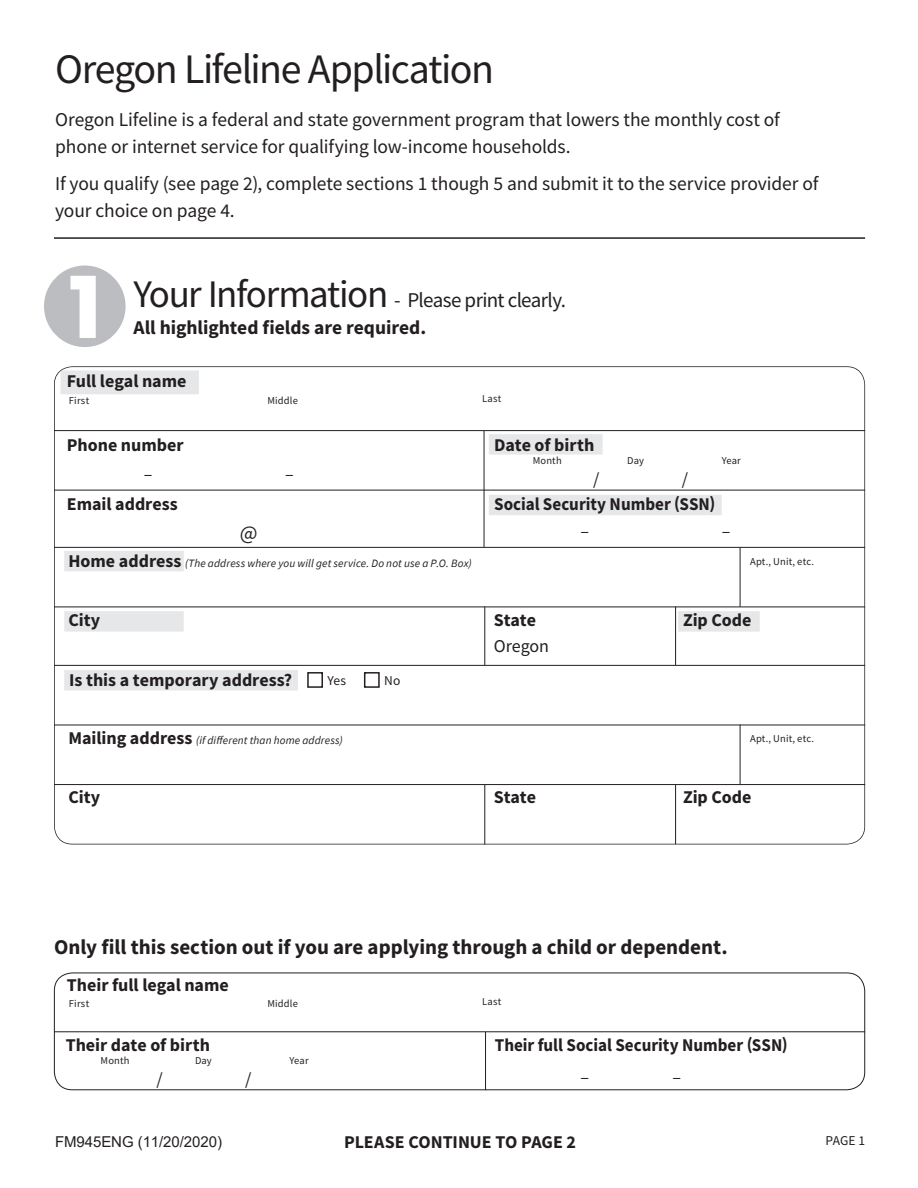
<style>
.page{position:relative;width:918px;height:1188px;background:#fff}
.page>*{position:absolute;margin:0;border:0;box-sizing:border-box;transform-origin:0 0}
.t1{font:42px "Source Sans Pro";letter-spacing:-.035em;color:#231f20}
.t2{font:700 21px "Source Sans Pro";color:#231f20}
.t3{font:21px "Source Sans Pro";letter-spacing:-.035em;color:#231f20}
.t4{font:19.5px/27px "Source Sans Pro";letter-spacing:-.005em;color:#231f20}
.t5{font:700 19.5px "Source Sans Pro";color:#231f20}
.t6{font:700 18px "Source Sans Pro";color:#231f20}
.t7{font:700 18px "Source Sans Pro";color:#231f20;scale:.95 1}
.t8{font:18px "Source Sans Pro";letter-spacing:-.005em;color:#231f20}
.t9{font:15px "Arial";letter-spacing:-.005em;color:#231f20}
.t10{font:13.5px "Source Sans Pro";letter-spacing:.005em;color:#231f20}
.t11{font:italic 11.25px "Source Sans Pro";letter-spacing:.01em;color:#231f20}
.t12{font:10.5px "Source Sans Pro";letter-spacing:.015em;color:#231f20}
.s1{font-family:"Futura";font-weight:700;font-size:82.5px;color:#fff}
.s2{font-size:39px}
.s3{font-weight:700;font-style:normal;font-size:18px}
</style>
<div class="page">
<svg style="left:54px;top:366px;width:811px;height:479px"></svg>
<div style="left:54px;top:973px;width:811px;height:117px;border:1px solid #231f20;border-radius:18px"></div>
<hr style="left:54px;top:430px;width:811px;height:1px;background:#231f20">
<hr style="left:54px;top:490px;width:811px;height:1px;background:#231f20">
<hr style="left:484px;top:431px;width:1px;height:59px;background:#231f20">
<hr style="left:54px;top:547px;width:811px;height:1px;background:#231f20">
<hr style="left:484px;top:490px;width:1px;height:57px;background:#231f20">
<hr style="left:54px;top:607px;width:811px;height:1px;background:#231f20">
<hr style="left:740px;top:547px;width:1px;height:60px;background:#231f20">
<hr style="left:54px;top:665px;width:811px;height:1px;background:#231f20">
<hr style="left:484px;top:607px;width:1px;height:58px;background:#231f20">
<hr style="left:675px;top:607px;width:1px;height:58px;background:#231f20">
<hr style="left:54px;top:784px;width:811px;height:1px;background:#231f20">
<hr style="left:740px;top:725px;width:1px;height:59px;background:#231f20">
<hr style="left:484px;top:785px;width:1px;height:60px;background:#231f20">
<hr style="left:675px;top:784px;width:1px;height:60px;background:#231f20">
<hr style="left:54px;top:725px;width:811px;height:1px;background:#231f20">
<hr style="left:485px;top:1032px;width:1px;height:58px;background:#231f20">
<hr style="left:54px;top:1031px;width:811px;height:1px;background:#231f20">
<div style="left:307px;top:672px;width:16px;height:16px;border:2px solid #231f20"></div>
<div style="left:364px;top:672px;width:16px;height:16px;border:2px solid #231f20"></div>
<svg style="left:61px;top:370px;width:138px;height:24px"></svg>
<div style="left:68px;top:374px;width:118px;height:17px;background:#e6e7e9"></div>
<svg style="left:489px;top:434px;width:114px;height:21px"></svg>
<div style="left:496px;top:438px;width:97px;height:14px;background:#e6e7e9"></div>
<svg style="left:489px;top:495px;width:233px;height:20px"></svg>
<div style="left:495px;top:497px;width:176px;height:17px;background:#e6e7e9"></div>
<hr style="left:676px;top:496px;width:3px;height:16px;background:#e6e7e9">
<div style="left:680px;top:498px;width:29px;height:13px;background:#e6e7e9"></div>
<hr style="left:710px;top:496px;width:4px;height:16px;background:#e6e7e9">
<svg style="left:64px;top:551px;width:120px;height:20px"></svg>
<div style="left:70px;top:554px;width:111px;height:13px;background:#e6e7e9"></div>
<svg style="left:64px;top:670px;width:234px;height:21px"></svg>
<div style="left:71px;top:673px;width:221px;height:16px;background:#e6e7e9"></div>
<div style="left:64px;top:611px;width:120px;height:21px;background:#e6e7e9"></div>
<div style="left:69px;top:613px;width:31px;height:17px;background:#e6e7e9"></div>
<svg style="left:678px;top:611px;width:82px;height:21px"></svg>
<div style="left:684px;top:613px;width:67px;height:17px;background:#e6e7e9"></div>
<hr style="left:54px;top:237px;width:811px;height:2px;background:#231f20">
<div style="left:44px;top:266px;width:82px;height:81px;background:#bcbdc0;border-radius:50%"></div>
<h1 class="t1" style="left:55px;top:43px;width:441px">Oregon Lifeline Application</h1>
<p class="t4" style="left:55px;top:106px;width:726px">Oregon Lifeline is a federal and state government program that lowers the monthly cost of phone or internet service for qualifying low-income households.</p>
<p class="t4" style="left:55px;top:170px;width:765px">If you qualify (see page 2), complete sections 1 though 5 and submit it to the service provider of your choice on page 4.</p>
<p class="t3" style="left:58px;top:287px;width:510px"><span class="s1">1</span> <span class="s2">Your Information</span> - Please print clearly.</p>
<p class="t5" style="left:133px;top:315px;width:294px">All highlighted fields are required.</p>
<p class="t6" style="left:67px;top:369px;width:121px">Full legal name</p>
<p class="t12" style="left:69px;top:393px;width:22px">First</p>
<p class="t12" style="left:267px;top:393px;width:32px">Middle</p>
<p class="t12" style="left:482px;top:392px;width:21px">Last</p>
<p class="t6" style="left:67px;top:433px;width:118px">Phone number</p>
<p class="t6" style="left:494px;top:433px;width:102px">Date of birth</p>
<p class="t8" style="left:144px;top:463px;width:10px">–</p>
<p class="t8" style="left:285px;top:463px;width:10px">–</p>
<p class="t6" style="left:67px;top:492px;width:112px">Email address</p>
<p class="t12" style="left:533px;top:454px;width:31px">Month</p>
<p class="t12" style="left:627px;top:454px;width:18px">Day</p>
<p class="t12" style="left:722px;top:454px;width:21px">Year</p>
<p class="t8" style="left:593px;top:467px;width:8px">/</p>
<p class="t8" style="left:682px;top:467px;width:8px">/</p>
<p class="t7" style="left:494px;top:492px;width:234px">Social Security Number (SSN)</p>
<p class="t3" style="left:240px;top:519px;width:19px">@</p>
<p class="t8" style="left:580px;top:520px;width:10px">–</p>
<p class="t8" style="left:722px;top:520px;width:10px">–</p>
<p class="t11" style="left:185px;top:556px;width:288px">(The address where you will get service. Do not use a P.O. Box)</p>
<p class="t12" style="left:750px;top:555px;width:66px">Apt., Unit, etc.</p>
<p class="t6" style="left:68px;top:549px;width:114px">Home address</p>
<p class="t6" style="left:68px;top:608px;width:33px">City</p>
<p class="t6" style="left:683px;top:608px;width:70px">Zip Code</p>
<p class="t6" style="left:494px;top:608px;width:44px">State</p>
<p class="t8" style="left:494px;top:635px;width:57px">Oregon</p>
<p class="t6" style="left:69px;top:667px;width:225px">Is this a temporary address?</p>
<p class="t10" style="left:327px;top:672px;width:20px">Yes</p>
<p class="t10" style="left:384px;top:672px;width:18px">No</p>
<p class="t11" style="left:68px;top:733px;width:276px"><span class="s3">Mailing address</span> (if different than home address)</p>
<p class="t12" style="left:750px;top:732px;width:66px">Apt., Unit, etc.</p>
<p class="t6" style="left:68px;top:785px;width:33px">City</p>
<p class="t6" style="left:494px;top:785px;width:44px">State</p>
<p class="t6" style="left:683px;top:785px;width:70px">Zip Code</p>
<p class="t2" style="left:54px;top:932px;width:675px">Only fill this section out if you are applying through a child or dependent.</p>
<p class="t6" style="left:67px;top:973px;width:163px">Their full legal name</p>
<p class="t12" style="left:69px;top:996px;width:22px">First</p>
<p class="t12" style="left:267px;top:996px;width:32px">Middle</p>
<p class="t12" style="left:482px;top:995px;width:21px">Last</p>
<p class="t7" style="left:495px;top:1033px;width:310px">Their full Social Security Number (SSN)</p>
<p class="t8" style="left:157px;top:1067px;width:8px">/</p>
<p class="t8" style="left:245px;top:1067px;width:8px">/</p>
<p class="t8" style="left:581px;top:1066px;width:10px">–</p>
<p class="t8" style="left:672px;top:1066px;width:10px">–</p>
<p class="t6" style="left:66px;top:1033px;width:146px">Their date of birth</p>
<p class="t12" style="left:101px;top:1054px;width:31px">Month</p>
<p class="t12" style="left:195px;top:1054px;width:18px">Day</p>
<p class="t12" style="left:290px;top:1054px;width:21px">Year</p>
<p class="t9" style="left:55px;top:1132px;width:168px">FM945ENG (11/20/2020)</p>
<p class="t6" style="left:344px;top:1129px;width:233px">PLEASE CONTINUE TO PAGE 2</p>
<p class="t10" style="left:826px;top:1132px;width:41px">PAGE 1</p>
</div>
